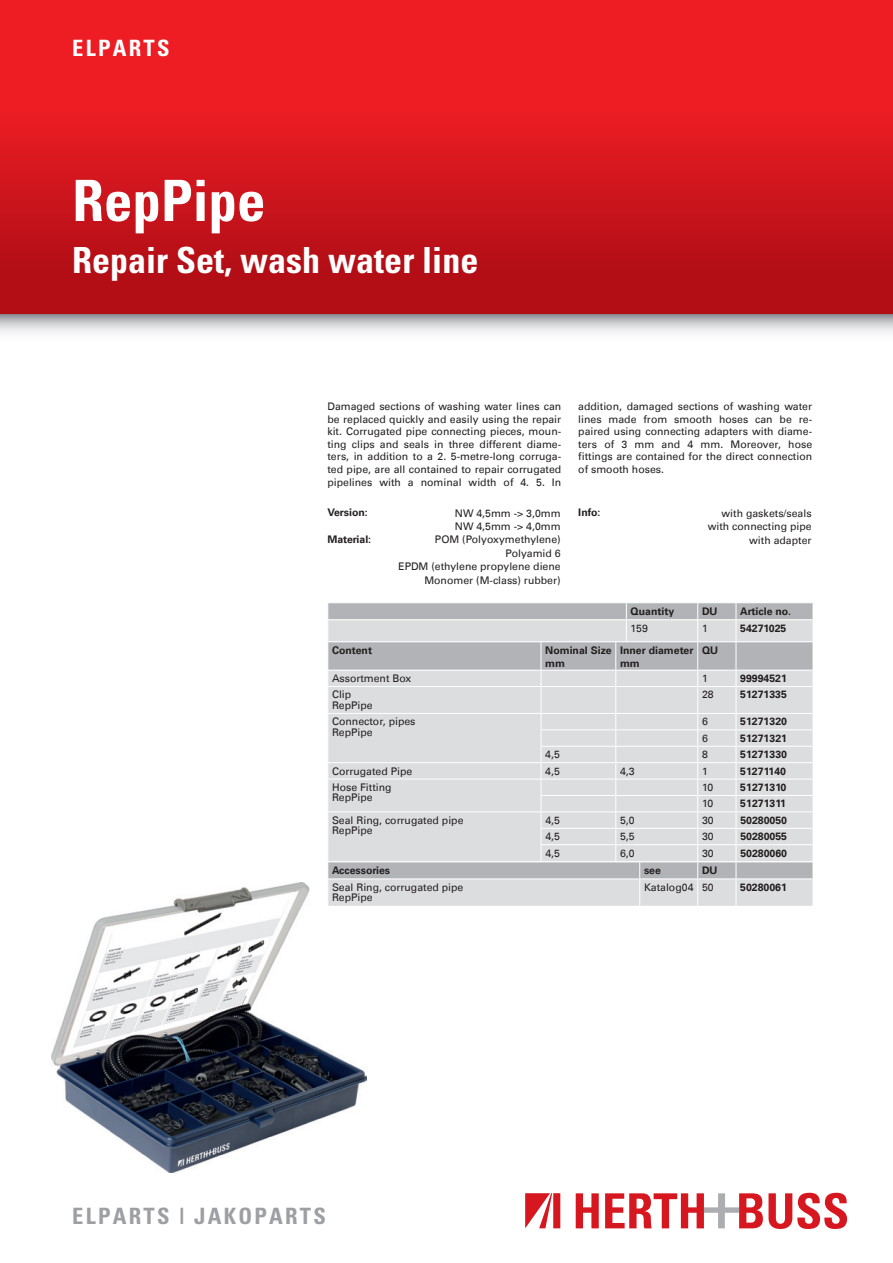
<style>
.page{position:relative;width:893px;height:1263px;background:#fff}
.page>*{position:absolute;margin:0;border:0;box-sizing:border-box;transform-origin:0 0}
.t1{font:700 condensed 57px "Univers";color:#fff}
.t2{font:700 condensed 36px "Univers";color:#fff}
.t3{font:700 condensed 22.5px "Univers";letter-spacing:.1em;color:#9d9fa2}
.t4{font:700 condensed 22.5px "Univers";letter-spacing:.1em;color:#fff}
.t5{font:10.5px/12.6px "Univers Com 55 Roman";color:#231f20}
.t6{font:700 10.5px/13.5px "Univers Com 65";color:#231f20}
</style>
<div class="page">
<img style="left:51px;top:882px;width:316px;height:291px">
<img style="left:0;top:0;width:893px;height:333px">
<svg style="left:576px;top:1193px;width:23px;height:35px"></svg>
<svg style="left:605px;top:1193px;width:242px;height:36px"></svg>
<svg style="left:525px;top:1193px;width:35px;height:35px"></svg>
<svg style="left:327px;top:603px;width:485px;height:303px;background:#d5d6d8"></svg>
<h3 class="t4" style="left:72px;top:34px;width:99px">ELPARTS</h3>
<h1 class="t1" style="left:72px;top:166px;width:195px">RepPipe</h1>
<h2 class="t2" style="left:72px;top:238px;width:408px">Repair Set, wash water line</h2>
<p class="t5" style="left:327px;top:400px;width:235px;text-align:justify">Damaged sections of washing water lines can be replaced quickly and easily using the repair kit. Corrugated pipe connecting pieces, moun&shy;ting clips and seals in three different diame&shy;ters, in addition to a 2. 5-metre-long corruga&shy;ted pipe, are all contained to repair corrugated pipelines with a nominal width of 4. 5. In</p>
<p class="t5" style="left:578px;top:400px;width:235px;text-align:justify">addition, damaged sections of washing water lines made from smooth hoses can be re&shy;paired using connecting adapters with diame&shy;ters of 3 mm and 4 mm. Moreover, hose fittings are contained for the direct connection of smooth hoses.</p>
<p class="t6" style="left:327px;top:506px;width:42px">Version:</p>
<p class="t5" style="left:455px;top:506px;width:107px;line-height:13.5px">NW 4,5mm -&gt; 3,0mm<br>NW 4,5mm -&gt; 4,0mm</p>
<p class="t6" style="left:327px;top:532px;width:45px">Material:</p>
<p class="t5" style="left:398px;top:533px;width:164px;line-height:13.5px;text-align:right">POM (Polyoxymethylene)<br>Polyamid 6<br>EPDM (ethylene propylene diene<br>Monomer (M-class) rubber)</p>
<p class="t6" style="left:578px;top:506px;width:24px">Info:</p>
<p class="t5" style="left:708px;top:506px;width:105px;line-height:13.5px;text-align:right">with gaskets/seals with connecting pipe with adapter</p>
<p class="t6" style="left:631px;top:604px;width:45px">Quantity</p>
<p class="t6" style="left:702px;top:604px;width:17px">DU</p>
<p class="t6" style="left:740px;top:604px;width:52px">Article no.</p>
<p class="t5" style="left:631px;top:622px;width:19px">159</p>
<p class="t5" style="left:702px;top:622px;width:7px">1</p>
<p class="t6" style="left:740px;top:621px;width:48px">54271025</p>
<p class="t6" style="left:332px;top:643px;width:42px">Content</p>
<p class="t6" style="left:545px;top:643px;width:68px">Nominal Size mm</p>
<p class="t6" style="left:620px;top:643px;width:75px">Inner diameter mm</p>
<p class="t6" style="left:702px;top:643px;width:18px">QU</p>
<p class="t5" style="left:332px;top:672px;width:81px">Assortment Box</p>
<p class="t5" style="left:702px;top:672px;width:7px">1</p>
<p class="t6" style="left:740px;top:671px;width:48px">99994521</p>
<p class="t5" style="left:332px;top:689px;width:42px;line-height:10.5px">Clip<br>RepPipe</p>
<p class="t5" style="left:702px;top:688px;width:13px">28</p>
<p class="t6" style="left:740px;top:688px;width:48px">51271335</p>
<p class="t5" style="left:332px;top:716px;width:85px;line-height:10.5px">Connector, pipes<br>RepPipe</p>
<p class="t5" style="left:702px;top:715px;width:7px">6</p>
<p class="t6" style="left:740px;top:715px;width:48px">51271320</p>
<p class="t5" style="left:702px;top:732px;width:7px">6</p>
<p class="t6" style="left:740px;top:731px;width:48px">51271321</p>
<p class="t5" style="left:545px;top:748px;width:16px">4,5</p>
<p class="t5" style="left:702px;top:748px;width:7px">8</p>
<p class="t6" style="left:740px;top:748px;width:48px">51271330</p>
<p class="t5" style="left:332px;top:764px;width:82px">Corrugated Pipe</p>
<p class="t5" style="left:545px;top:764px;width:16px">4,5</p>
<p class="t5" style="left:620px;top:764px;width:16px">4,3</p>
<p class="t5" style="left:702px;top:764px;width:7px">1</p>
<p class="t6" style="left:740px;top:764px;width:47px">51271140</p>
<p class="t5" style="left:332px;top:782px;width:61px;line-height:10.5px">Hose Fitting<br>RepPipe</p>
<p class="t5" style="left:702px;top:781px;width:13px">10</p>
<p class="t6" style="left:740px;top:780px;width:48px">51271310</p>
<p class="t5" style="left:702px;top:797px;width:13px">10</p>
<p class="t6" style="left:740px;top:797px;width:47px">51271311</p>
<p class="t5" style="left:332px;top:815px;width:133px;line-height:10.5px">Seal Ring, corrugated pipe<br>RepPipe</p>
<p class="t5" style="left:545px;top:814px;width:16px">4,5</p>
<p class="t5" style="left:620px;top:814px;width:16px">5,0</p>
<p class="t5" style="left:702px;top:814px;width:13px">30</p>
<p class="t6" style="left:740px;top:813px;width:48px">50280050</p>
<p class="t5" style="left:545px;top:830px;width:16px">4,5</p>
<p class="t5" style="left:620px;top:830px;width:16px">5,5</p>
<p class="t5" style="left:702px;top:830px;width:13px">30</p>
<p class="t6" style="left:740px;top:830px;width:48px">50280055</p>
<p class="t5" style="left:545px;top:846px;width:16px">4,5</p>
<p class="t5" style="left:620px;top:846px;width:16px">6,0</p>
<p class="t5" style="left:702px;top:846px;width:13px">30</p>
<p class="t6" style="left:740px;top:846px;width:48px">50280060</p>
<p class="t6" style="left:332px;top:863px;width:60px">Accessories</p>
<p class="t6" style="left:644px;top:863px;width:18px">see</p>
<p class="t6" style="left:702px;top:863px;width:17px">DU</p>
<p class="t5" style="left:332px;top:882px;width:133px;line-height:10.5px">Seal Ring, corrugated pipe<br>RepPipe</p>
<p class="t5" style="left:644px;top:881px;width:71px">Katalog04 50</p>
<p class="t6" style="left:740px;top:880px;width:48px">50280061</p>
<h3 class="t3" style="left:72px;top:1202px;width:255px">ELPARTS | JAKOPARTS</h3>
</div>
